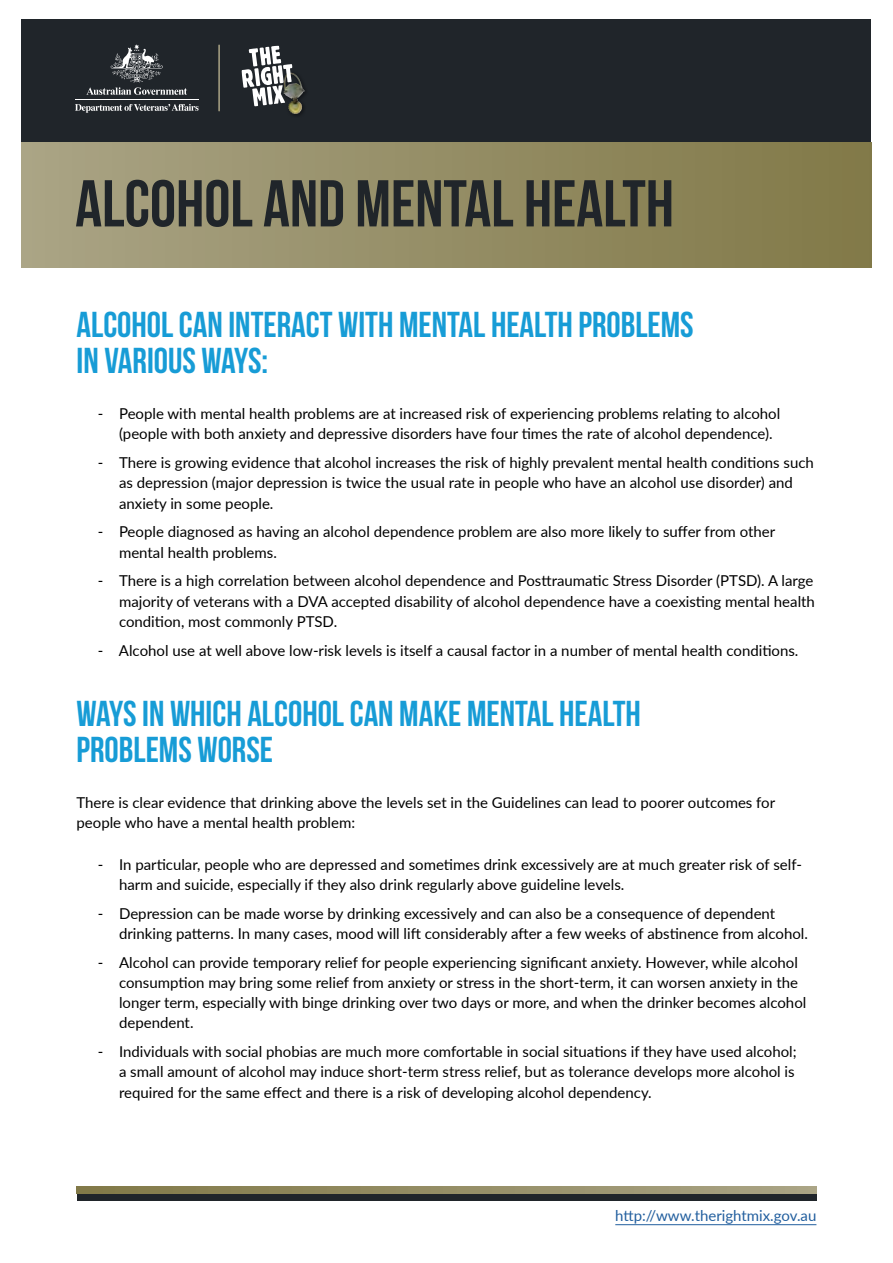
<style>
.page{position:relative;width:893px;height:1263px;background:#fff}
.page>*{position:absolute;margin:0;border:0;box-sizing:border-box;transform-origin:0 0}
.t1{font:66px "Bebas Neue";color:#20252a}
.t2{font:36px/36px "Bebas Neue";color:#179cd6}
.t3{font:15px/20.2px "Lato";color:#000}
.t4{font:15px "Lato";color:#215e9e}
</style>
<div class="page">
<div style="left:22px;top:20px;width:849px;height:125px;background:#20252a"></div>
<div style="left:22px;top:143px;width:849px;height:125px;background:linear-gradient(to right,#a9a385,#817947)"></div>
<svg style="left:86px;top:44px;width:101px;height:51px"></svg>
<svg style="left:75px;top:104px;width:124px;height:9px"></svg>
<hr style="left:75px;top:99px;width:124px;height:1px;background:#fff">
<svg style="left:241px;top:45px;width:64px;height:70px"></svg>
<hr style="left:218px;top:45px;width:2px;height:66px;background:#aba586">
<div style="left:77px;top:1194px;width:739px;height:6px;background:#20252a"></div>
<svg style="left:77px;top:1186px;width:739px;height:8px;background:#958d65"></svg>
<hr style="left:615px;top:1224px;width:201px;height:1px;background:#215e9e">
<h1 class="t1" style="left:75px;top:167px;width:600px">ALCOHOL AND MENTAL HEALTH</h1>
<h2 class="t2" style="left:77px;top:307px;width:619px">ALCOHOL CAN INTERACT WITH MENTAL HEALTH PROBLEMS<br>IN VARIOUS WAYS:</h2>
<p class="t3" style="left:119px;top:403px;width:663px;text-indent:-21px">- People with mental health problems are at increased risk of experiencing problems relating to alcohol (people with both anxiety and depressive disorders have four times the rate of alcohol dependence).</p>
<p class="t3" style="left:119px;top:452px;width:696px;text-indent:-21px">- There is growing evidence that alcohol increases the risk of highly prevalent mental health conditions such as depression (major depression is twice the usual rate in people who have an alcohol use disorder) and anxiety in some people.</p>
<p class="t3" style="left:119px;top:521px;width:658px;text-indent:-21px">- People diagnosed as having an alcohol dependence problem are also more likely to suffer from other mental health problems.</p>
<p class="t3" style="left:119px;top:570px;width:697px;text-align:justify;text-indent:-21px">- There is a high correlation between alcohol dependence and Posttraumatic Stress Disorder (PTSD). A large majority of veterans with a DVA accepted disability of alcohol dependence have a coexisting mental health condition, most commonly PTSD.</p>
<p class="t3" style="left:98px;top:639px;width:702px">- Alcohol use at well above low-risk levels is itself a causal factor in a number of mental health conditions.</p>
<h2 class="t2" style="left:77px;top:695px;width:566px">WAYS IN WHICH ALCOHOL CAN MAKE MENTAL HEALTH<br>PROBLEMS WORSE</h2>
<p class="t3" style="left:77px;top:791px;width:700px">There is clear evidence that drinking above the levels set in the Guidelines can lead to poorer outcomes for people who have a mental health problem:</p>
<p class="t3" style="left:119px;top:853px;width:684px;text-indent:-21px">- In particular, people who are depressed and sometimes drink excessively are at much greater risk of self&shy;harm and suicide, especially if they also drink regularly above guideline levels.</p>
<p class="t3" style="left:119px;top:902px;width:690px;text-indent:-21px">- Depression can be made worse by drinking excessively and can also be a consequence of dependent drinking patterns. In many cases, mood will lift considerably after a few weeks of abstinence from alcohol.</p>
<p class="t3" style="left:119px;top:951px;width:689px;text-indent:-21px">- Alcohol can provide temporary relief for people experiencing significant anxiety. However, while alcohol consumption may bring some relief from anxiety or stress in the short-term, it can worsen anxiety in the longer term, especially with binge drinking over two days or more, and when the drinker becomes alcohol dependent.</p>
<p class="t3" style="left:119px;top:1041px;width:679px;text-indent:-21px">- Individuals with social phobias are much more comfortable in social situations if they have used alcohol; a small amount of alcohol may induce short-term stress relief, but as tolerance develops more alcohol is required for the same effect and there is a risk of developing alcohol dependency.</p>
<p class="t4" style="left:615px;top:1205px;width:203px">http://www.therightmix.gov.au</p>
</div>
